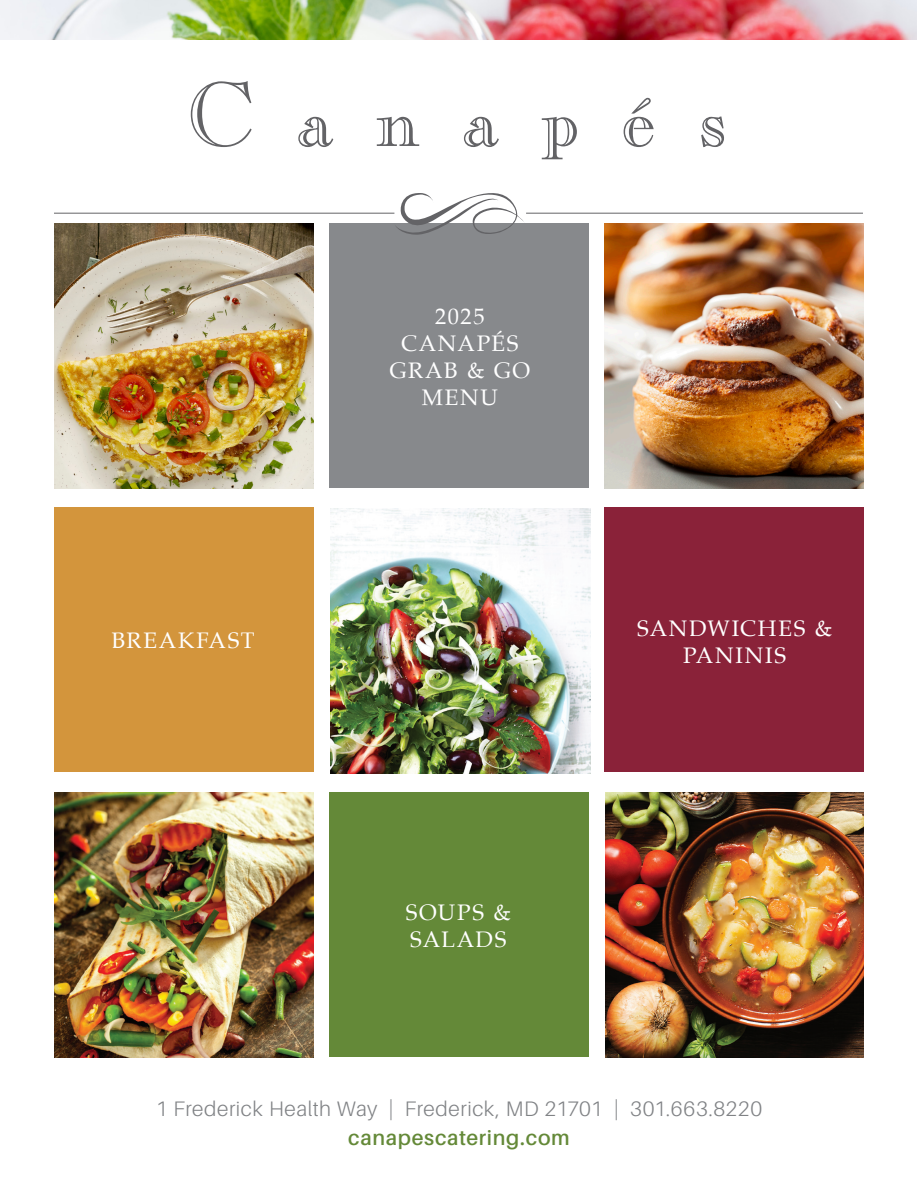
<style>
.page{position:relative;width:918px;height:1188px;background:#fff}
.page>*{position:absolute;margin:0;border:0;box-sizing:border-box;transform-origin:0 0}
.t1{font:22.5px/27px "Palatino";letter-spacing:.07em;color:#fff;text-align:center}
.t2{font:300 21px "Aileron";letter-spacing:.025em;color:#808285}
.t3{font:600 21px "Aileron";letter-spacing:.035em;color:#648938}
</style>
<div class="page">
<img style="left:331px;top:509px;width:259px;height:265px">
<img style="left:54px;top:793px;width:260px;height:264px">
<div style="left:329px;top:224px;width:260px;height:264px;background:#87898c"></div>
<img style="left:54px;top:224px;width:260px;height:264px">
<img style="left:604px;top:224px;width:260px;height:264px">
<img style="left:605px;top:793px;width:259px;height:264px">
<div style="left:329px;top:792px;width:260px;height:265px;background:#648938"></div>
<div style="left:604px;top:508px;width:260px;height:264px;background:#8a2239"></div>
<div style="left:54px;top:508px;width:260px;height:264px;background:#d3953c"></div>
<svg style="left:191px;top:81px;width:61px;height:66px"></svg>
<svg style="left:298px;top:117px;width:35px;height:30px"></svg>
<svg style="left:377px;top:117px;width:42px;height:29px"></svg>
<svg style="left:464px;top:117px;width:35px;height:30px"></svg>
<svg style="left:542px;top:117px;width:35px;height:42px"></svg>
<svg style="left:624px;top:98px;width:30px;height:49px"></svg>
<svg style="left:701px;top:116px;width:23px;height:31px"></svg>
<hr style="left:526px;top:213px;width:337px;height:1px;background:#636366">
<svg style="left:394px;top:193px;width:135px;height:42px"></svg>
<hr style="left:54px;top:213px;width:340px;height:1px;background:#636366">
<img style="left:1px;top:0;width:915px;height:40px">
<p class="t1" style="left:112px;top:627px;width:144px">BREAKFAST</p>
<p class="t1" style="left:435px;top:302px;width:51px">2025</p>
<p class="t1" style="left:390px;top:329px;width:142px">CANAPÉS<br>GRAB &amp; GO<br>MENU</p>
<p class="t1" style="left:406px;top:899px;width:107px">SOUPS &amp;</p>
<p class="t1" style="left:410px;top:926px;width:98px">SALADS</p>
<p class="t1" style="left:637px;top:615px;width:197px">SANDWICHES &amp;</p>
<p class="t1" style="left:683px;top:642px;width:105px">PANINIS</p>
<p class="t2" style="left:156px;top:1097px;width:608px">1 Frederick Health Way | Frederick, MD 21701 | 301.663.8220</p>
<p class="t3" style="left:348px;top:1126px;width:223px">canapescatering.com</p>
</div>
